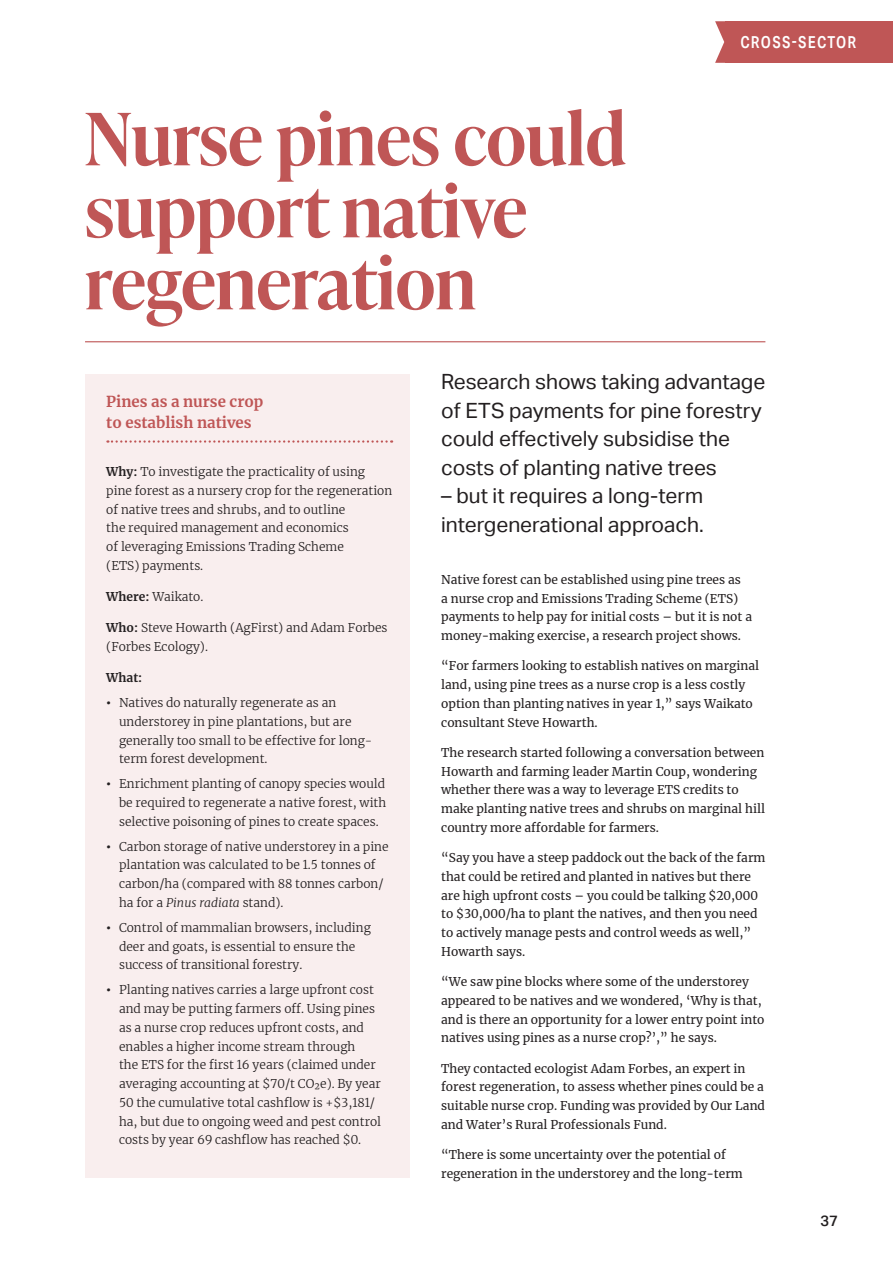
<style>
.page{position:relative;width:893px;height:1263px;background:#fff}
.page>*{position:absolute;margin:0;border:0;box-sizing:border-box;transform-origin:0 0}
.t1{font:600 72px/72px "Ivy Presto Headline";color:#bf5656}
.intro{font:21px/28.5px "Aktiv Grotesk";color:#231f20}
.t2{font:500 16.5px "Aktiv Grotesk Cd";letter-spacing:.075em;color:#fff}
.boxed_s1{font:700 15px/21px "Merriweather";color:#bf5656}
.t3{font:500 15px "Aktiv Grotesk";color:#231f20}
.b1{font:12px/18.8px "Merriweather";color:#231f20}
.b1_light{font:300 12px/18.8px "Merriweather";color:#231f20}
.b1_light-2{font:700 12px "Merriweather";color:#231f20}
.s1{font-weight:700}
.s2{font-weight:900}
.s3{font-style:italic}
</style>
<div class="page">
<svg style="left:715px;top:21px;width:10px;height:42px"></svg>
<div style="left:725px;top:21px;width:168px;height:42px;background:#bf5656"></div>
<hr style="left:85px;top:341px;width:680px;height:1px;background:#bf5656">
<div style="left:85px;top:374px;width:324px;height:804px;background:#f9eeee"></div>
<svg style="left:107px;top:440px;width:285px;height:3px"></svg>
<p class="t1" style="left:85px;top:100px;width:542px">Nurse pines could support native regeneration</p>
<p class="t2" style="left:740px;top:32px;width:118px">CROSS-SECTOR</p>
<p class="boxed_s1" style="left:106px;top:390px;width:159px">Pines as a nurse crop to establish natives</p>
<p class="b1_light" style="left:106px;top:462px;width:287px"><span class="s1">Why:</span> To investigate the practicality of using pine forest as a nursery crop for the regeneration of native trees and shrubs, and to outline<br>the required management and economics<br>of leveraging Emissions Trading Scheme<br>(ETS) payments.</p>
<p class="b1_light" style="left:106px;top:587px;width:99px"><span class="s1">Where:</span> Waikato.</p>
<p class="b1_light" style="left:106px;top:618px;width:283px"><span class="s1">Who:</span> Steve Howarth (AgFirst) and Adam Forbes (Forbes Ecology).</p>
<p class="b1_light-2" style="left:106px;top:669px;width:38px">What:</p>
<p class="b1_light" style="left:119px;top:693px;width:255px;text-indent:-13px"><span class="s2">•</span> Natives do naturally regenerate as an understorey in pine plantations, but are generally too small to be effective for long&shy;term forest development.</p>
<p class="b1_light" style="left:119px;top:774px;width:269px;text-align:justify;text-indent:-13px"><span class="s2">•</span> Enrichment planting of canopy species would be required to regenerate a native forest, with selective poisoning of pines to create spaces.</p>
<p class="b1_light" style="left:119px;top:836px;width:271px;text-indent:-13px"><span class="s2">•</span> Carbon storage of native understorey in a pine plantation was calculated to be 1.5 tonnes of carbon/ha (compared with 88 tonnes carbon/ ha for a <span class="s3">Pinus radiata</span> stand).</p>
<p class="b1_light" style="left:119px;top:918px;width:253px;text-indent:-13px"><span class="s2">•</span> Control of mammalian browsers, including deer and goats, is essential to ensure the success of transitional forestry.</p>
<p class="b1_light" style="left:119px;top:980px;width:264px;text-indent:-13px"><span class="s2">•</span> Planting natives carries a large upfront cost and may be putting farmers off. Using pines as a nurse crop reduces upfront costs, and enables a higher income stream through<br>the ETS for the first 16 years (claimed under averaging accounting at $70/t CO2e). By year 50 the cumulative total cashflow is +$3,181/ ha, but due to ongoing weed and pest control costs by year 69 cashflow has reached $0.</p>
<p class="intro" style="left:441px;top:368px;width:326px">Research shows taking advantage of ETS payments for pine forestry could effectively subsidise the costs of planting native trees</p>
<p class="intro" style="left:441px;top:482px;width:264px">– but it requires a long-term intergenerational approach.</p>
<p class="b1" style="left:441px;top:570px;width:312px">Native forest can be established using pine trees as<br>a nurse crop and Emissions Trading Scheme (ETS) payments to help pay for initial costs – but it is not a money-making exercise, a research project shows.</p>
<p class="b1" style="left:441px;top:656px;width:319px">“For farmers looking to establish natives on marginal land, using pine trees as a nurse crop is a less costly option than planting natives in year 1,” says Waikato consultant Steve Howarth.</p>
<p class="b1" style="left:441px;top:743px;width:325px">The research started following a conversation between Howarth and farming leader Martin Coup, wondering whether there was a way to leverage ETS credits to make planting native trees and shrubs on marginal hill country more affordable for farmers.</p>
<p class="b1" style="left:441px;top:848px;width:326px">“Say you have a steep paddock out the back of the farm that could be retired and planted in natives but there are high upfront costs – you could be talking $20,000 to $30,000/ha to plant the natives, and then you need to actively manage pests and control weeds as well,” Howarth says.</p>
<p class="b1" style="left:441px;top:972px;width:325px">“We saw pine blocks where some of the understorey appeared to be natives and we wondered, ‘Why is that, and is there an opportunity for a lower entry point into natives using pines as a nurse crop?’,” he says.</p>
<p class="b1" style="left:441px;top:1058px;width:325px">They contacted ecologist Adam Forbes, an expert in forest regeneration, to assess whether pines could be a suitable nurse crop. Funding was provided by Our Land and Water’s Rural Professionals Fund.</p>
<p class="b1" style="left:441px;top:1145px;width:303px">“There is some uncertainty over the potential of regeneration in the understorey and the long-term</p>
<p class="t3" style="left:821px;top:1212px;width:19px">37</p>
</div>
